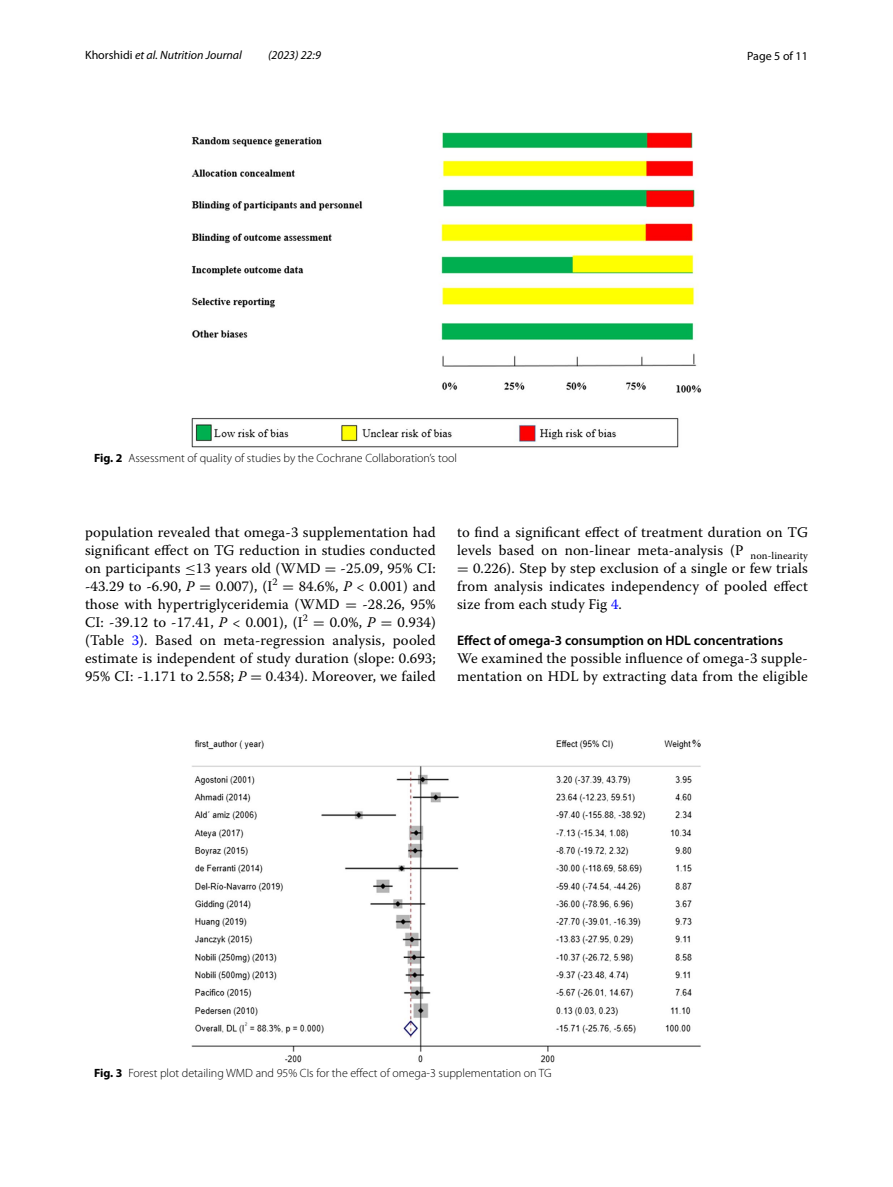
<style>
.page{position:relative;width:893px;height:1187px;background:#fff}
.page>*{position:absolute;margin:0;border:0;box-sizing:border-box;transform-origin:0 0}
.t1{font:14.7px/18px "Warnock Pro";letter-spacing:.015em;color:#000;text-align:justify}
.t2{font:600 13.8px "Myriad Pro";color:#000}
.t3{font:300 12px "Myriad Pro";color:#000}
.t4{font:italic 12px "Myriad Pro";color:#000}
.t5{font:12px "Myriad Pro";color:#000}
.s1{font-style:normal}
.s2{font-weight:700}
.s3{font-family:"MTSY"}
.s4{font-style:italic}
.s5{color:#00f}
</style>
<div class="page">
<img style="left:191px;top:133px;width:511px;height:314px">
<img style="left:191px;top:739px;width:510px;height:322px">
<p class="t4" style="left:85px;top:48px;width:158px"><span class="s1">Khorshidi</span> et al. Nutrition Journal</p>
<p class="t4" style="left:268px;top:48px;width:54px">(2023) 22:9</p>
<p class="t5" style="left:747px;top:48px;width:62px">Page 5 of 11</p>
<p class="t3" style="left:94px;top:452px;width:364px"><span class="s2">Fig. 2</span> Assessment of quality of studies by the Cochrane Collaboration’s tool</p>
<p class="t1" style="left:85px;top:523px;width:352px">population revealed that omega-3 supplementation had significant effect on TG reduction in studies conducted on participants <span class="s3">≤</span>13 years old (WMD <span class="s3">=</span> -25.09, 95% CI: -43.29 to -6.90, <span class="s4">P</span> <span class="s3">=</span> 0.007), (I<sup>2</sup> <span class="s3">=</span> 84.6%, <span class="s4">P</span> &lt; 0.001) and those with hypertriglyceridemia (WMD <span class="s3">=</span> -28.26, 95% CI: -39.12 to -17.41, <span class="s4">P</span> &lt; 0.001), (I<sup>2</sup> <span class="s3">=</span> 0.0%, <span class="s4">P</span> <span class="s3">=</span> 0.934) (Table <span class="s5">3</span>). Based on meta-regression analysis, pooled estimate is independent of study duration (slope: 0.693; 95% CI: -1.171 to 2.558; <span class="s4">P</span> <span class="s3">=</span> 0.434). Moreover, we failed</p>
<p class="t1" style="left:457px;top:523px;width:352px">to find a significant effect of treatment duration on TG levels based on non-linear meta-analysis (P <sub>non-linearity </sub><span class="s3">=</span> 0.226). Step by step exclusion of a single or few trials from analysis indicates independency of pooled effect size from each study Fig <span class="s5">4</span>.</p>
<p class="t2" style="left:457px;top:631px;width:327px">Effect of omega‑3 consumption on HDL concentrations</p>
<p class="t1" style="left:457px;top:649px;width:352px">We examined the possible influence of omega-3 supple&shy;mentation on HDL by extracting data from the eligible</p>
<p class="t3" style="left:94px;top:1066px;width:459px"><span class="s2">Fig. 3</span> Forest plot detailing WMD and 95% CIs for the effect of omega-3 supplementation on TG</p>
</div>
